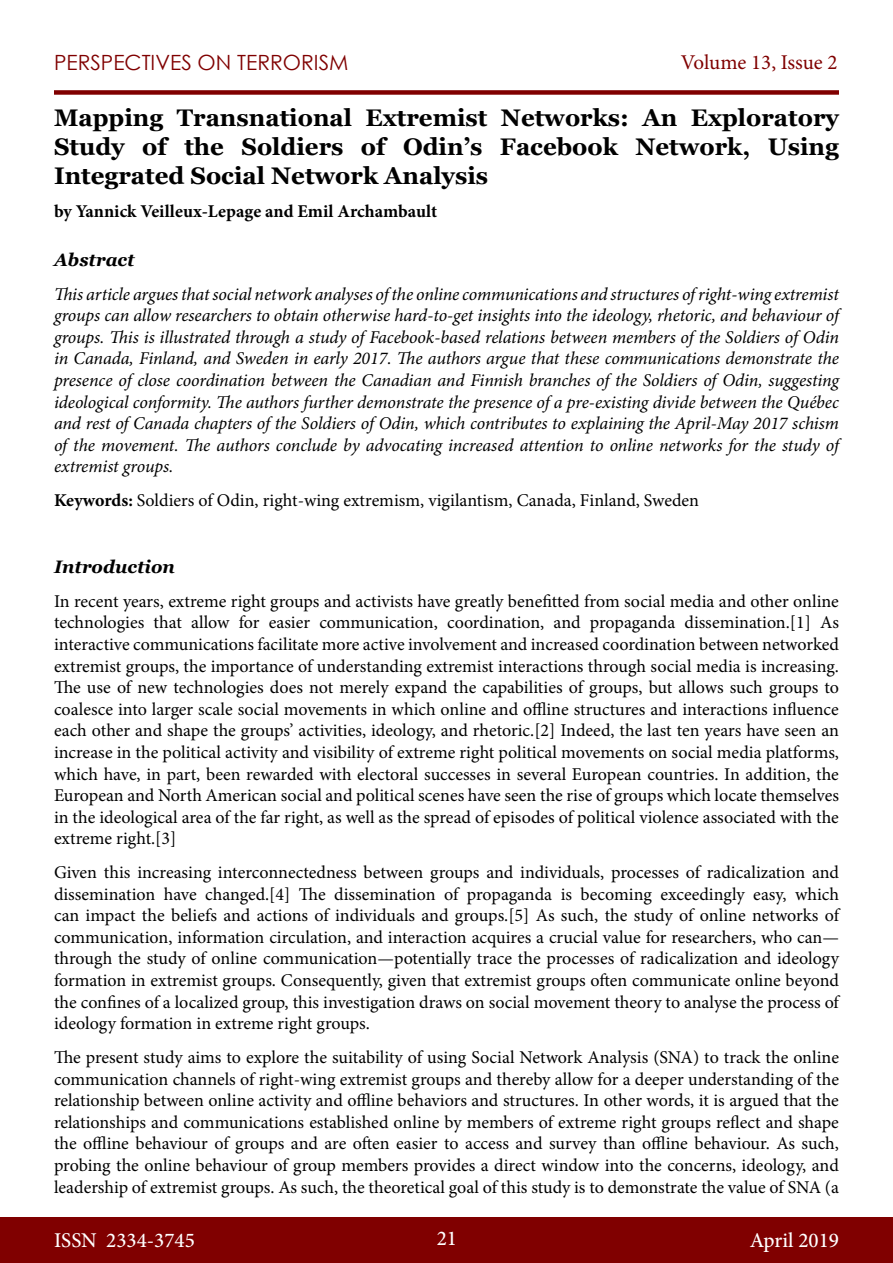
<style>
.page{position:relative;width:893px;height:1263px;background:#fff}
.page>*{position:absolute;margin:0;border:0;box-sizing:border-box;transform-origin:0 0}
.t1{font:700 24px/28.8px "Georgia";color:#000;text-align:justify}
.t2{font:500 21px "Minion Pro";color:#fff}
.t3{font:21px "Century Gothic";color:#800000}
.t4{font:21px "Minion Pro";letter-spacing:-.005em;color:#800000}
.t5{font:18px/21.6px "Minion Pro";color:#000;text-align:justify}
.t6{font:italic 18px/21.6px "Minion Pro";letter-spacing:-.01em;color:#000;text-align:justify}
.t7{font:700 18px "Minion Pro";color:#000}
.t8{font:italic 700 18px "Georgia";color:#000}
.s1{font-weight:700}
</style>
<div class="page">
<div style="left:0;top:1217px;width:893px;height:46px;background:#800000"></div>
<div style="left:54px;top:90px;width:785px;height:5px;background:#800000"></div>
<p class="t3" style="left:54px;top:47px;width:296px">PERSPECTIVES ON TERRORISM</p>
<p class="t4" style="left:681px;top:48px;width:158px">Volume 13, Issue 2</p>
<h1 class="t1" style="left:54px;top:104px;width:786px">Mapping Transnational Extremist Networks: An Exploratory Study of the Soldiers of Odin’s Facebook Network, Using Integrated Social Network Analysis</h1>
<p class="t7" style="left:54px;top:199px;width:385px">by Yannick Veilleux-Lepage and Emil Archambault</p>
<p class="t8" style="left:54px;top:248px;width:82px">Abstract</p>
<p class="t6" style="left:54px;top:283px;width:787px">This article argues that social network analyses of the online communications and structures of right-wing extremist groups can allow researchers to obtain otherwise hard-to-get insights into the ideology, rhetoric, and behaviour of groups. This is illustrated through a study of Facebook-based relations between members of the Soldiers of Odin in Canada, Finland, and Sweden in early 2017. The authors argue that these communications demonstrate the presence of close coordination between the Canadian and Finnish branches of the Soldiers of Odin, suggesting ideological conformity. The authors further demonstrate the presence of a pre-existing divide between the Québec and rest of Canada chapters of the Soldiers of Odin, which contributes to explaining the April-May 2017 schism of the movement. The authors conclude by advocating increased attention to online networks for the study of extremist groups.</p>
<p class="t5" style="left:54px;top:490px;width:647px"><span class="s1">Keywords:</span> Soldiers of Odin, right-wing extremism, vigilantism, Canada, Finland, Sweden</p>
<p class="t8" style="left:54px;top:555px;width:122px">Introduction</p>
<p class="t5" style="left:54px;top:590px;width:786px">In recent years, extreme right groups and activists have greatly benefitted from social media and other online technologies that allow for easier communication, coordination, and propaganda dissemination.[1] As interactive communications facilitate more active involvement and increased coordination between networked extremist groups, the importance of understanding extremist interactions through social media is increasing.<br>The use of new technologies does not merely expand the capabilities of groups, but allows such groups to coalesce into larger scale social movements in which online and offline structures and interactions influence each other and shape the groups’ activities, ideology, and rhetoric.[2] Indeed, the last ten years have seen an increase in the political activity and visibility of extreme right political movements on social media platforms, which have, in part, been rewarded with electoral successes in several European countries. In addition, the European and North American social and political scenes have seen the rise of groups which locate themselves in the ideological area of the far right, as well as the spread of episodes of political violence associated with the extreme right.[3]</p>
<p class="t5" style="left:54px;top:862px;width:786px">Given this increasing interconnectedness between groups and individuals, processes of radicalization and dissemination have changed.[4] The dissemination of propaganda is becoming exceedingly easy, which can impact the beliefs and actions of individuals and groups.[5] As such, the study of online networks of communication, information circulation, and interaction acquires a crucial value for researchers, who can— through the study of online communication—potentially trace the processes of radicalization and ideology formation in extremist groups. Consequently, given that extremist groups often communicate online beyond the confines of a localized group, this investigation draws on social movement theory to analyse the process of ideology formation in extreme right groups.</p>
<p class="t5" style="left:54px;top:1046px;width:787px">The present study aims to explore the suitability of using Social Network Analysis (SNA) to track the online communication channels of right-wing extremist groups and thereby allow for a deeper understanding of the relationship between online activity and offline behaviors and structures. In other words, it is argued that the relationships and communications established online by members of extreme right groups reflect and shape the offline behaviour of groups and are often easier to access and survey than offline behaviour. As such, probing the online behaviour of group members provides a direct window into the concerns, ideology, and leadership of extremist groups. As such, the theoretical goal of this study is to demonstrate the value of SNA (a</p>
<p class="t2" style="left:54px;top:1226px;width:142px">ISSN 2334-3745</p>
<p class="t2" style="left:437px;top:1224px;width:22px">21</p>
<p class="t2" style="left:750px;top:1226px;width:91px">April 2019</p>
</div>
